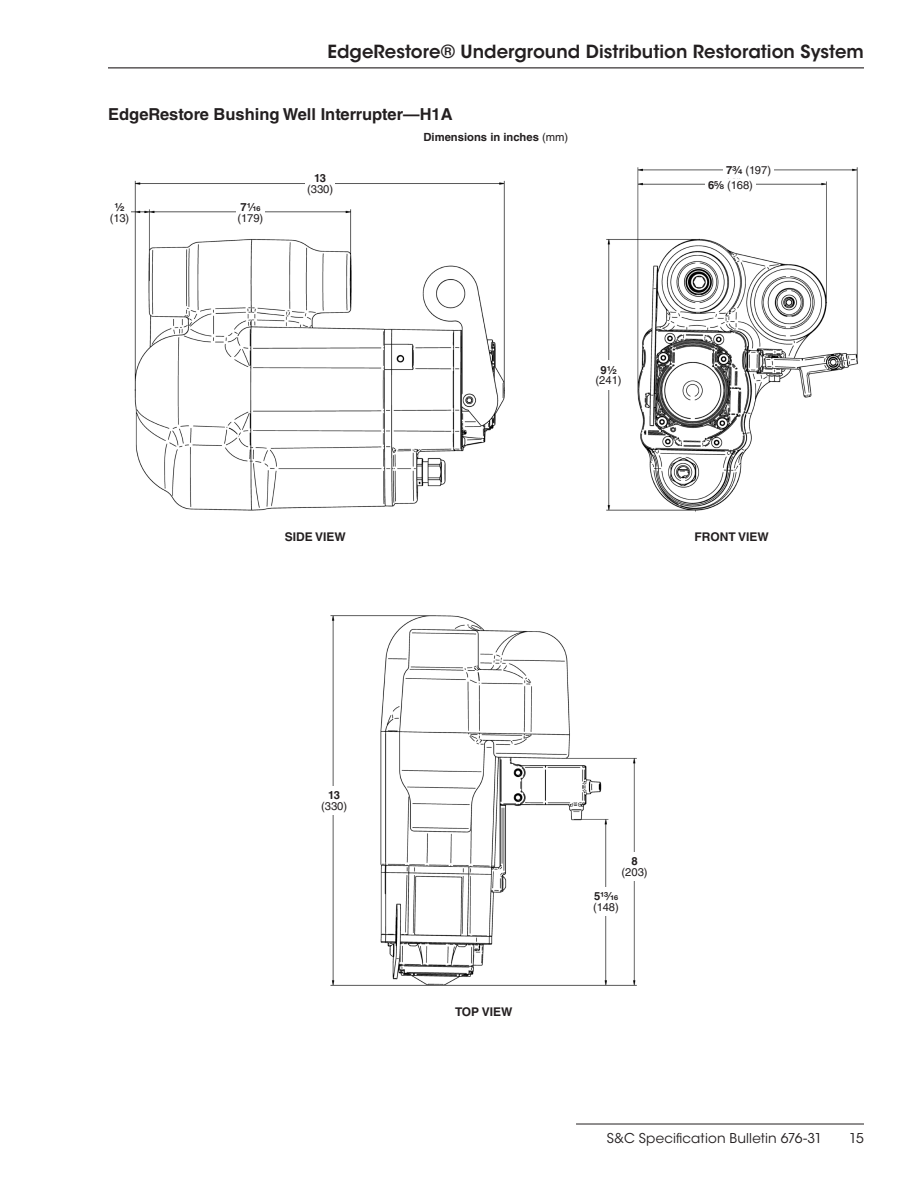
<style>
.page{position:relative;width:918px;height:1188px;background:#fff}
.page>*{position:absolute;margin:0;border:0;box-sizing:border-box;transform-origin:0 0}
.t1{font:600 18px "ITC Avant Garde Std";color:#231f20}
.Illustration_Title{font:700 16.5px "Helvetica LT Std";color:#231f20}
.t2{font:13.5px "ITC Avant Garde Std";letter-spacing:.01em;color:#231f20}
.t3{font:700 12px "Helvetica LT Std";color:#231f20}
.t4{font:11.25px/10.5px "Helvetica LT Std";color:#231f20;text-align:center}
.Measurements_-_Inch__mm__-_Centered{font:700 11.25px "Helvetica LT Std";color:#231f20}
.t5{font:11.25px/10.5px "Helvetica LT Std Fractions Bd";color:#231f20}
.s1{font-family:"Helvetica LT Std Fractions Bd"}
.s2{font-weight:700}
.s3{font-weight:400}
.s4{font-family:"Helvetica LT Std";font-weight:700}
.s5{font-family:"Helvetica LT Std"}
</style>
<div class="page">
<hr style="left:108px;top:67px;width:756px;height:1px;background:#231f20">
<hr style="left:576px;top:1124px;width:288px;height:1px;background:#231f20">
<img style="left:131px;top:167px;width:727px;height:345px">
<div style="left:305px;top:169px;width:30px;height:29px;background:#fff"></div>
<div style="left:236px;top:196px;width:29px;height:32px;background:#fff"></div>
<div style="left:723px;top:163px;width:51px;height:13px;background:#fff"></div>
<div style="left:705px;top:179px;width:51px;height:12px;background:#fff"></div>
<div style="left:590px;top:360px;width:37px;height:30px;background:#fff"></div>
<img style="left:330px;top:615px;width:307px;height:371px">
<div style="left:319px;top:786px;width:30px;height:29px;background:#fff"></div>
<div style="left:620px;top:852px;width:30px;height:29px;background:#fff"></div>
<div style="left:586px;top:887px;width:40px;height:29px;background:#fff"></div>
<h1 class="t1" style="left:327px;top:40px;width:538px">EdgeRestore® Underground Distribution Restoration System</h1>
<p class="Illustration_Title" style="left:108px;top:104px;width:346px">EdgeRestore Bushing Well Interrupter—H1A</p>
<p class="t4" style="left:110px;top:202px;width:21px"><span class="s1">½ </span>(13)</p>
<p class="t4" style="left:238px;top:202px;width:27px;text-align:left"><span class="s2">7</span><span class="s1">1/16 </span>(179)</p>
<p class="t4" style="left:307px;top:173px;width:28px"><span class="s2">13 </span>(330)</p>
<p class="Measurements_-_Inch__mm__-_Centered" style="left:423px;top:130px;width:146px">Dimensions in inches <span class="s3">(mm)</span></p>
<p class="t4" style="left:595px;top:365px;width:28px"><span class="s2">9</span><span class="s1">½ </span>(241)</p>
<p class="t4" style="left:708px;top:163px;width:65px;line-height:15px;text-align:left;text-indent:18px"><span class="s2">7</span><span class="s1">¾</span> (197)<br><span class="s2">6</span><span class="s1">⅝</span> (168)</p>
<p class="t3" style="left:285px;top:529px;width:63px">SIDE VIEW</p>
<p class="t3" style="left:695px;top:529px;width:76px">FRONT VIEW</p>
<p class="t4" style="left:321px;top:790px;width:28px"><span class="s2">13 </span>(330)</p>
<p class="t3" style="left:455px;top:1004px;width:59px">TOP VIEW</p>
<p class="t4" style="left:621px;top:856px;width:28px"><span class="s2">8 </span>(203)</p>
<p class="t5" style="left:593px;top:892px;width:27px"><span class="s4">5</span>13/16 <span class="s5">(148)</span></p>
<p class="t2" style="left:607px;top:1130px;width:217px">S&amp;C Specification Bulletin 676-31</p>
<p class="t2" style="left:849px;top:1130px;width:16px">15</p>
</div>
